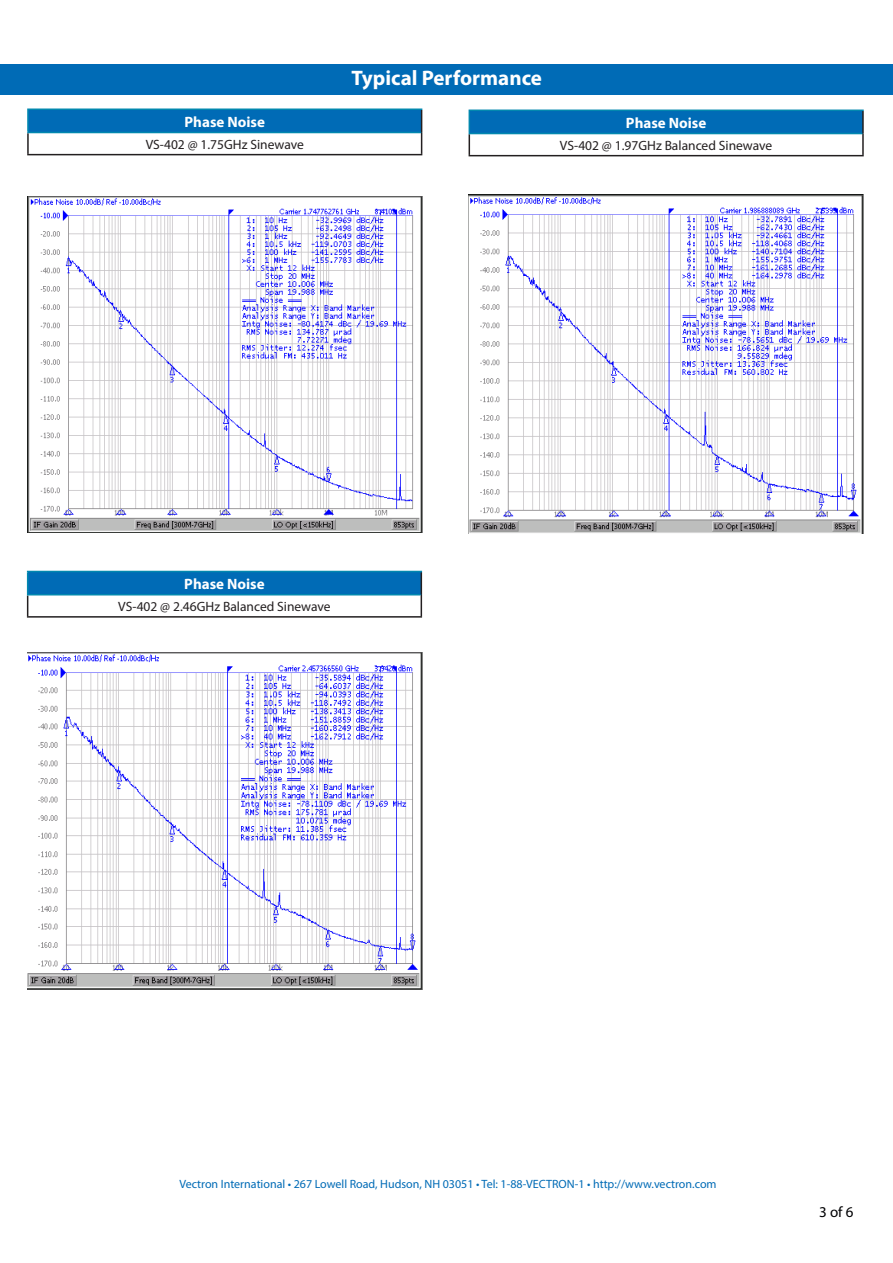
<style>
.page{position:relative;width:893px;height:1263px;background:#fff}
.page>*{position:absolute;margin:0;border:0;box-sizing:border-box;transform-origin:0 0}
.t1{font:700 21px "Myriad Pro";color:#fff}
.t2{font:700 15px "Myriad Pro";color:#fff}
.t3{font:15px "Myriad Pro";color:#000103}
.t4{font:13.5px "Myriad Pro";color:#231f20}
.t5{font:12px "Myriad Pro";color:#006bb6}
</style>
<div class="page">
<div style="left:0;top:64px;width:893px;height:30px;background:#006bb6"></div>
<div style="left:28px;top:109px;width:394px;height:23px;background:#006bb6"></div>
<hr style="left:27px;top:133px;width:2px;height:21px;background:#231f20">
<svg style="left:421px;top:110px;width:1px;height:44px"></svg>
<hr style="left:27px;top:110px;width:2px;height:22px;background:#0288af">
<hr style="left:27px;top:108px;width:395px;height:2px;background:#0288af">
<hr style="left:27px;top:132px;width:394px;height:1px;background:#0288af">
<hr style="left:27px;top:154px;width:395px;height:1px;background:#231f20">
<div style="left:469px;top:110px;width:394px;height:24px;background:#006bb6"></div>
<hr style="left:862px;top:111px;width:2px;height:23px;background:#231f20">
<hr style="left:862px;top:134px;width:2px;height:21px;background:#231f20">
<svg style="left:469px;top:111px;width:1px;height:44px"></svg>
<hr style="left:469px;top:110px;width:395px;height:1px;background:#0288af">
<hr style="left:469px;top:133px;width:393px;height:1px;background:#0288af">
<hr style="left:469px;top:155px;width:395px;height:1px;background:#231f20">
<img style="left:28px;top:196px;width:394px;height:337px">
<div style="left:28px;top:571px;width:393px;height:24px;background:#006bb6"></div>
<svg style="left:421px;top:572px;width:1px;height:44px"></svg>
<svg style="left:27px;top:572px;width:1px;height:44px"></svg>
<hr style="left:27px;top:571px;width:395px;height:1px;background:#0288af">
<hr style="left:27px;top:594px;width:394px;height:1px;background:#0288af">
<hr style="left:27px;top:616px;width:395px;height:2px;background:#231f20">
<img style="left:27px;top:653px;width:395px;height:337px">
<img style="left:469px;top:194px;width:395px;height:339px">
<p class="t2" style="left:185px;top:112px;width:82px">Phase Noise</p>
<p class="t4" style="left:146px;top:136px;width:160px">VS-402 @ 1.75GHz Sinewave</p>
<p class="t1" style="left:351px;top:64px;width:192px">Typical Performance</p>
<p class="t2" style="left:626px;top:113px;width:82px">Phase Noise</p>
<p class="t4" style="left:560px;top:137px;width:214px">VS-402 @ 1.97GHz Balanced Sinewave</p>
<p class="t2" style="left:184px;top:574px;width:82px">Phase Noise</p>
<p class="t4" style="left:118px;top:598px;width:214px">VS-402 @ 2.46GHz Balanced Sinewave</p>
<p class="t5" style="left:179px;top:1176px;width:539px">Vectron International • 267 Lowell Road, Hudson, NH 03051 • Tel: 1-88-VECTRON-1 • http://www.vectron.com</p>
<p class="t3" style="left:819px;top:1203px;width:36px">3 of 6</p>
</div>
